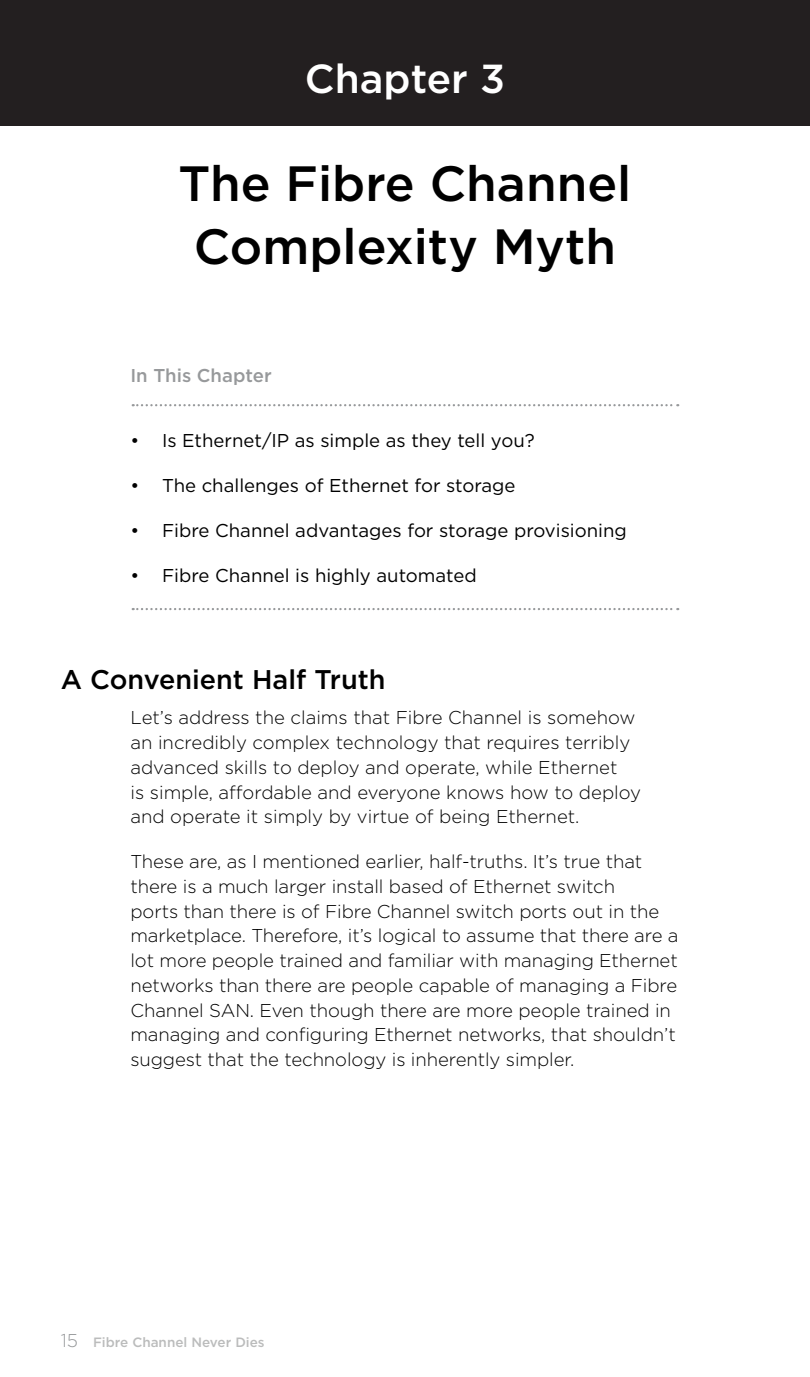
<style>
.page{position:relative;width:810px;height:1377px;background:#fff}
.page>*{position:absolute;margin:0;border:0;box-sizing:border-box;transform-origin:0 0}
.t1{font:500 49.5px/63px "Gotham";color:#000;text-align:center}
.t2{font:500 40.5px "Gotham";color:#fff}
.t3{font:500 27px "Gotham";color:#000}
.t4{font:300 18.45px/24.8px "Gotham";letter-spacing:-.005em;color:#000}
.t5{font:18.45px "Gotham";color:#000}
.t6{font:500 18.45px "Gotham";color:#97999b}
.t7{font:500 13.5px "Gotham";color:#bbbcbc}
.s1{font-weight:300;font-size:18.45px;color:#97999b}
</style>
<div class="page">
<div style="left:0;top:0;width:810px;height:126px;background:#231f20"></div>
<svg style="left:133px;top:608px;width:545px;height:2px"></svg>
<svg style="left:133px;top:404px;width:545px;height:2px"></svg>
<h2 class="t2" style="left:305px;top:52px;width:202px">Chapter 3</h2>
<h1 class="t1" style="left:179px;top:152px;width:454px">The Fibre Channel<br>Complexity Myth</h1>
<p class="t6" style="left:130px;top:363px;width:143px">In This Chapter</p>
<p class="t5" style="left:130px;top:429px;width:406px">• Is Ethernet/IP as simple as they tell you?</p>
<p class="t5" style="left:130px;top:474px;width:387px">• The challenges of Ethernet for storage</p>
<p class="t5" style="left:130px;top:519px;width:498px">• Fibre Channel advantages for storage provisioning</p>
<p class="t5" style="left:130px;top:564px;width:348px">• Fibre Channel is highly automated</p>
<h3 class="t3" style="left:61px;top:662px;width:326px">A Convenient Half Truth</h3>
<p class="t4" style="left:130px;top:705px;width:512px">Let’s address the claims that Fibre Channel is somehow an incredibly complex technology that requires terribly advanced skills to deploy and operate, while Ethernet<br>is simple, affordable and everyone knows how to deploy and operate it simply by virtue of being Ethernet.</p>
<p class="t4" style="left:130px;top:849px;width:550px">These are, as I mentioned earlier, half-truths. It’s true that there is a much larger install based of Ethernet switch<br>ports than there is of Fibre Channel switch ports out in the marketplace. Therefore, it’s logical to assume that there are a lot more people trained and familiar with managing Ethernet networks than there are people capable of managing a Fibre Channel SAN. Even though there are more people trained in managing and configuring Ethernet networks, that shouldn’t suggest that the technology is inherently simpler.</p>
<p class="t7" style="left:61px;top:1333px;width:205px"><span class="s1">15</span> Fibre Channel Never Dies</p>
</div>
